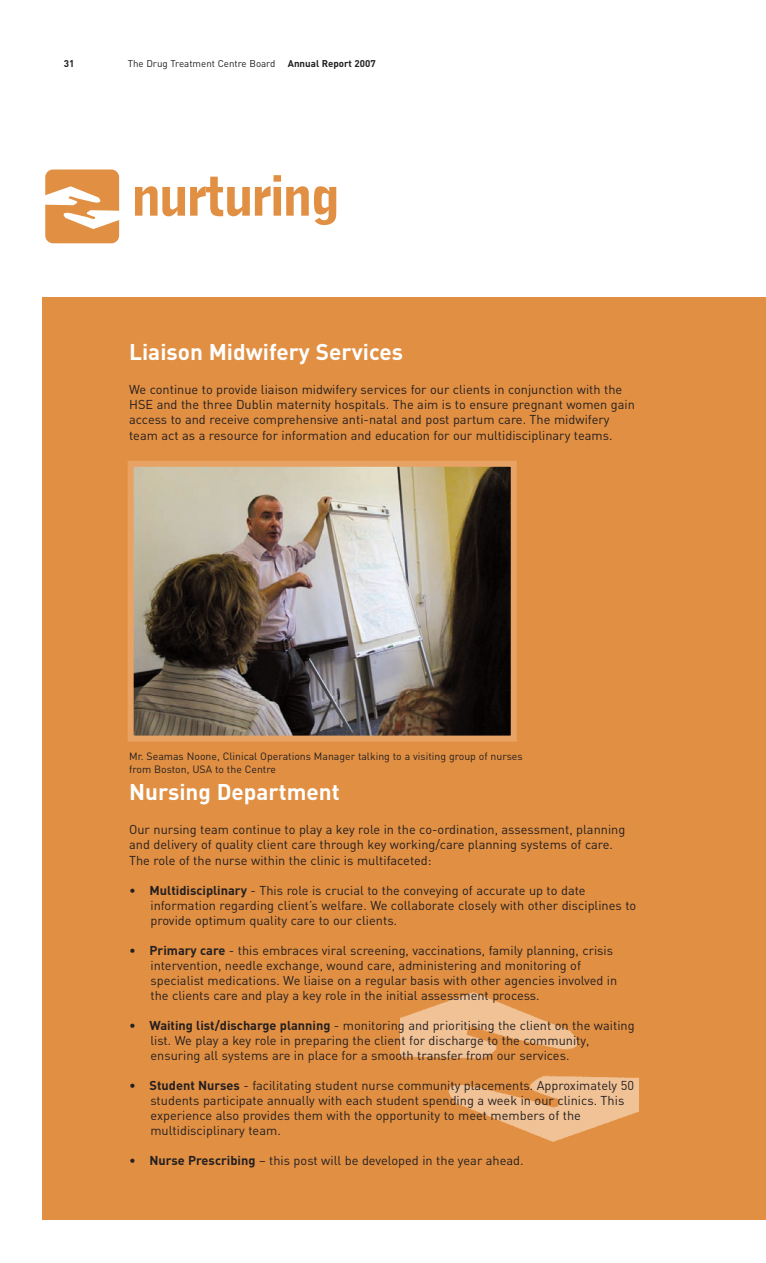
<style>
.page{position:relative;width:766px;height:1263px;background:#fff}
.page>*{position:absolute;margin:0;border:0;box-sizing:border-box;transform-origin:0 0}
.t1{font:900 54px "Bell Gothic BT";letter-spacing:-.045em;color:#e18f43}
.t2{font:700 22.5px "DIN";color:#fff}
.t3{font:12.75px/15px "DIN";color:#231f20}
.t4{font:10.5px/12.6px "DIN";color:#231f20}
.t5{font:9.75px "DIN";color:#231f20}
.t6{font:700 9.75px "DIN";color:#231f20}
.s1{font-weight:700}
</style>
<div class="page">
<div style="left:43px;top:298px;width:722px;height:922px;background:#e18f43"></div>
<svg style="left:45px;top:169px;width:74px;height:74px"></svg>
<img style="left:400px;top:992px;width:238px;height:150px">
<img style="left:135px;top:468px;width:374px;height:267px">
<div style="left:128px;top:461px;width:388px;height:281px;border:6px solid #e8a364"></div>
<p class="t6" style="left:64px;top:58px;width:12px">31</p>
<p class="t5" style="left:128px;top:58px;width:149px">The Drug Treatment Centre Board</p>
<p class="t6" style="left:288px;top:58px;width:89px">Annual Report 2007</p>
<h1 class="t1" style="left:131px;top:176px;width:210px">nurturing</h1>
<h2 class="t2" style="left:129px;top:339px;width:275px">Liaison Midwifery Services</h2>
<p class="t3" style="left:129px;top:382px;width:507px">We continue to provide liaison midwifery services for our clients in conjunction with the HSE and the three Dublin maternity hospitals. The aim is to ensure pregnant women gain access to and receive comprehensive anti-natal and post partum care. The midwifery team act as a resource for information and education for our multidisciplinary teams.</p>
<p class="t4" style="left:129px;top:750px;width:395px">Mr. Seamas Noone, Clinical Operations Manager talking to a visiting group of nurses from Boston, USA to the Centre</p>
<h2 class="t2" style="left:129px;top:779px;width:212px">Nursing Department</h2>
<p class="t3" style="left:129px;top:822px;width:497px">Our nursing team continue to play a key role in the co-ordination, assessment, planning and delivery of quality client care through key working/care planning systems of care.<br>The role of the nurse within the clinic is multifaceted:</p>
<p class="t3" style="left:150px;top:883px;width:487px;text-indent:-21px">• <span class="s1">Multidisciplinary</span> - This role is crucial to the conveying of accurate up to date information regarding client’s welfare. We collaborate closely with other disciplines to provide optimum quality care to our clients.</p>
<p class="t3" style="left:150px;top:943px;width:468px;text-indent:-21px">• <span class="s1">Primary care</span> - this embraces viral screening, vaccinations, family planning, crisis intervention, needle exchange, wound care, administering and monitoring of specialist medications. We liaise on a regular basis with other agencies involved in the clients care and play a key role in the initial assessment process.</p>
<p class="t3" style="left:150px;top:1018px;width:485px;text-indent:-21px">• <span class="s1">Waiting list/discharge planning</span> - monitoring and prioritising the client on the waiting list. We play a key role in preparing the client for discharge to the community, ensuring all systems are in place for a smooth transfer from our services.</p>
<p class="t3" style="left:150px;top:1078px;width:485px;text-indent:-21px">• <span class="s1">Student Nurses</span> - facilitating student nurse community placements. Approximately 50 students participate annually with each student spending a week in our clinics. This experience also provides them with the opportunity to meet members of the multidisciplinary team.</p>
<p class="t3" style="left:129px;top:1153px;width:396px">• <span class="s1">Nurse Prescribing</span> – this post will be developed in the year ahead.</p>
</div>
